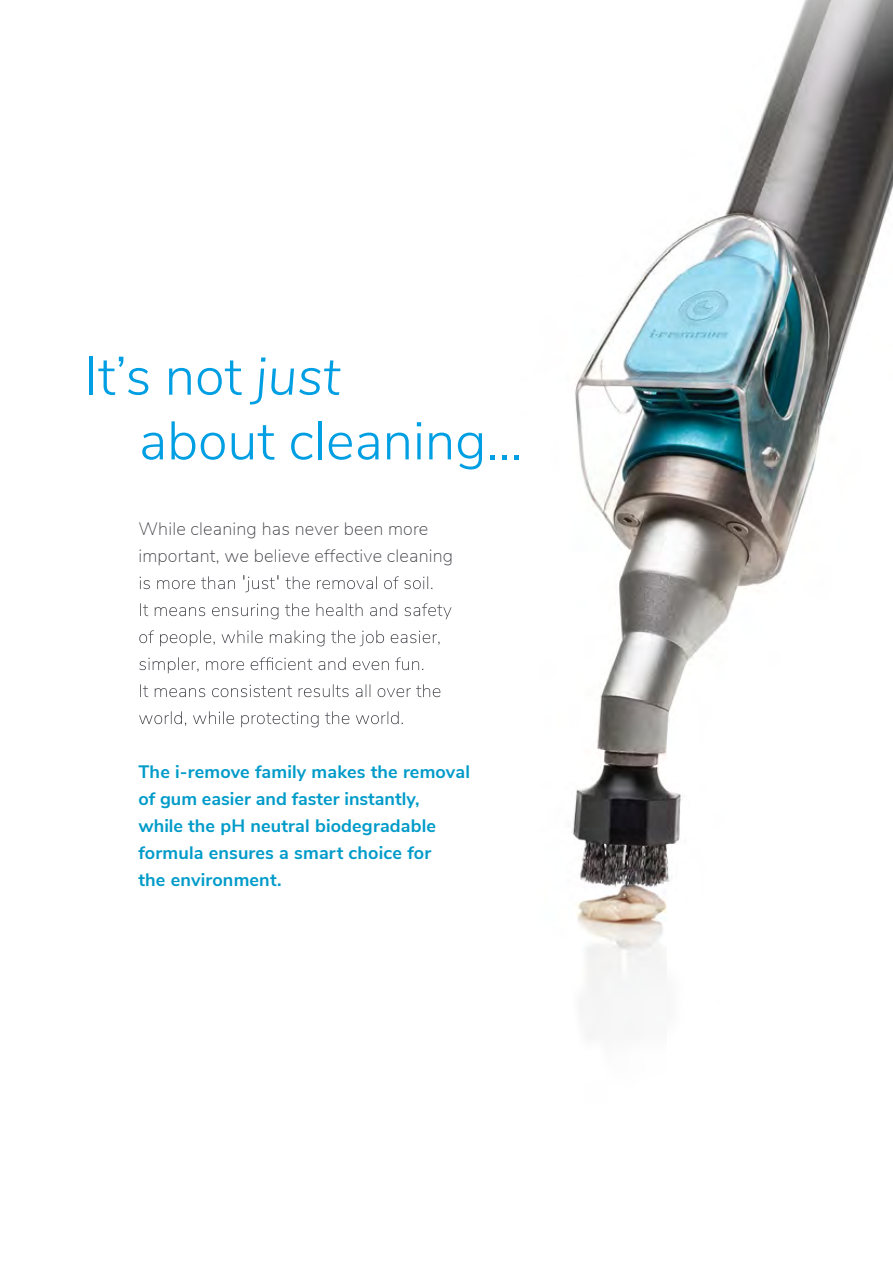
<style>
.page{position:relative;width:893px;height:1263px;background:#fff}
.page>*{position:absolute;margin:0;border:0;box-sizing:border-box;transform-origin:0 0}
.t1{font:300 53.85px/64.7px "Nunito Sans";color:#009fe3}
.t2{font:700 18px/27px "Nunito Sans";letter-spacing:.01em;color:#009bc9}
.t3{font:200 18px/27px "Nunito Sans";letter-spacing:.01em;color:#414248}
.s1{font-style:italic}
</style>
<div class="page">
<img style="left:400px;top:0;width:493px;height:999px">
<svg style="left:140px;top:575px;width:292px;height:17px"></svg>
<svg style="left:140px;top:603px;width:312px;height:16px"></svg>
<svg style="left:139px;top:630px;width:301px;height:16px"></svg>
<svg style="left:139px;top:657px;width:284px;height:16px"></svg>
<svg style="left:140px;top:684px;width:300px;height:13px"></svg>
<svg style="left:139px;top:711px;width:264px;height:16px"></svg>
<h1 class="t1" style="left:139px;top:340px;width:385px;text-indent:-54px">It’s not <span class="s1">just<br></span>about cleaning...</h1>
<p class="t3" style="left:138px;top:514px;width:316px">While cleaning has never been more important, we believe effective cleaning</p>
<p class="t2" style="left:138px;top:757px;width:333px">The i-remove family makes the removal of gum easier and faster instantly,<br>while the pH neutral biodegradable formula ensures a smart choice for<br>the environment.</p>
</div>
